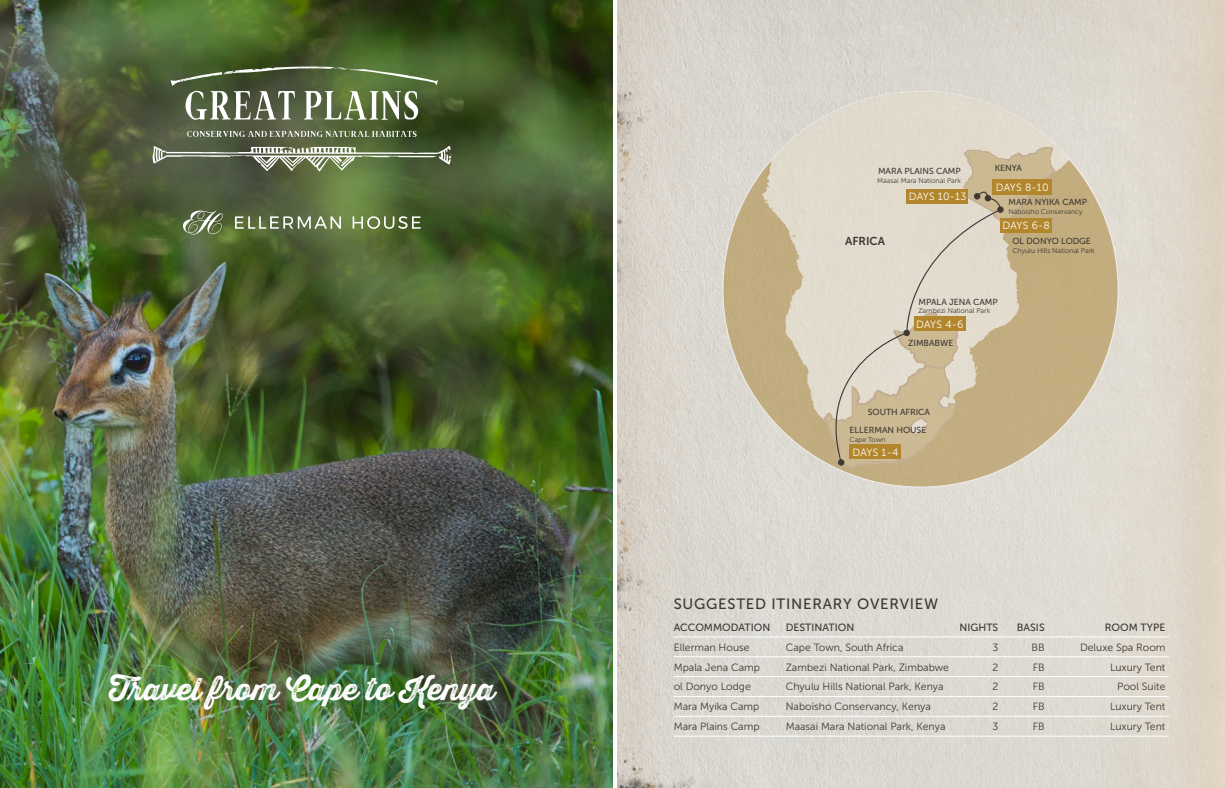
<style>
.page{position:relative;width:1225px;height:788px;background:#fff}
.page>*{position:absolute;margin:0;border:0;box-sizing:border-box;transform-origin:0 0}
.t1{font:30.62px "Thirsty Rough Bol Two";color:#fff}
.t2{font:14.88px "Museo Sans 500";letter-spacing:.05em;color:#3c3833}
.t3{font:11.46px "Museo Sans 700";color:#3c3833}
.t4{font:10.5px "Museo Sans 300";color:#3c3833}
.t5{font:10.5px "Museo Sans 500";color:#3c3833}
.t6{font:10.5px "Museo Sans 300";letter-spacing:.015em;color:#fff}
.t7{font:8.75px "Museo Sans 500";color:#403a32}
.t8{font:8.75px "Museo Sans 500";color:#3c3833}
.t9{font:7px "Museo Sans 300";color:#403a32}
</style>
<div class="page">
<img style="left:618px;top:0;width:607px;height:788px">
<img style="left:618px;top:0;width:173px;height:296px">
<img style="left:618px;top:452px;width:173px;height:336px">
<div style="left:723px;top:92px;width:395px;height:395px;background:#c2ad7f;border-radius:50%"></div>
<svg style="left:762px;top:92px;width:307px;height:377px;fill:#ded9cd"></svg>
<img style="left:0;top:0;width:612px;height:788px">
<svg style="left:187px;top:131px;width:230px;height:6px"></svg>
<svg style="left:152px;top:146px;width:299px;height:26px;background:#758165"></svg>
<svg style="left:171px;top:66px;width:267px;height:54px;background:#6f7d5c"></svg>
<hr style="left:674px;top:636px;width:108px;height:1px;background:#fff">
<hr style="left:782px;top:636px;width:174px;height:1px;background:#fff">
<hr style="left:956px;top:636px;width:46px;height:1px;background:#fff">
<hr style="left:1002px;top:636px;width:46px;height:1px;background:#fff">
<hr style="left:1048px;top:636px;width:121px;height:1px;background:#fff">
<hr style="left:674px;top:656px;width:108px;height:1px;background:#fff">
<hr style="left:782px;top:656px;width:174px;height:1px;background:#fff">
<hr style="left:956px;top:656px;width:46px;height:1px;background:#fff">
<hr style="left:1002px;top:656px;width:46px;height:1px;background:#fff">
<hr style="left:1048px;top:656px;width:121px;height:1px;background:#fff">
<hr style="left:674px;top:676px;width:108px;height:1px;background:#fff">
<hr style="left:782px;top:676px;width:174px;height:1px;background:#fff">
<hr style="left:956px;top:676px;width:46px;height:1px;background:#fff">
<hr style="left:1002px;top:676px;width:46px;height:1px;background:#fff">
<hr style="left:1048px;top:676px;width:121px;height:1px;background:#fff">
<hr style="left:674px;top:696px;width:108px;height:1px;background:#fff">
<hr style="left:782px;top:696px;width:174px;height:1px;background:#fff">
<hr style="left:956px;top:696px;width:46px;height:1px;background:#fff">
<hr style="left:1002px;top:696px;width:46px;height:1px;background:#fff">
<hr style="left:1048px;top:696px;width:121px;height:1px;background:#fff">
<hr style="left:674px;top:716px;width:108px;height:1px;background:#fff">
<hr style="left:782px;top:716px;width:174px;height:1px;background:#fff">
<hr style="left:956px;top:716px;width:46px;height:1px;background:#fff">
<hr style="left:1002px;top:716px;width:46px;height:1px;background:#fff">
<hr style="left:1048px;top:716px;width:121px;height:1px;background:#fff">
<hr style="left:674px;top:736px;width:108px;height:1px;background:#fff">
<hr style="left:782px;top:736px;width:174px;height:1px;background:#fff">
<hr style="left:956px;top:736px;width:46px;height:1px;background:#fff">
<hr style="left:1002px;top:736px;width:46px;height:1px;background:#fff">
<hr style="left:1048px;top:736px;width:121px;height:1px;background:#fff">
<svg style="left:813px;top:146px;width:243px;height:323px"></svg>
<svg style="left:183px;top:210px;width:40px;height:25px"></svg>
<svg style="left:235px;top:216px;width:106px;height:13px"></svg>
<svg style="left:353px;top:216px;width:68px;height:13px"></svg>
<p class="t1" style="left:109px;top:666px;width:388px">Travel from Cape to Kenya</p>
<p class="t7" style="left:878px;top:166px;width:84px">MARA PLAINS CAMP</p>
<p class="t9" style="left:877px;top:176px;width:85px">Maasai Mara National Park</p>
<p class="t3" style="left:845px;top:235px;width:41px">AFRICA</p>
<p class="t6" style="left:909px;top:191px;width:59px">DAYS 10-13</p>
<p class="t8" style="left:995px;top:163px;width:29px">KENYA</p>
<p class="t6" style="left:996px;top:182px;width:54px">DAYS 8-10</p>
<p class="t6" style="left:1002px;top:220px;width:49px">DAYS 6-8</p>
<p class="t7" style="left:1008px;top:198px;width:80px">MARA NYIKA CAMP</p>
<p class="t9" style="left:1008px;top:208px;width:76px">Naboisho Conservancy</p>
<p class="t7" style="left:1012px;top:237px;width:80px">OL DONYO LODGE</p>
<p class="t9" style="left:1012px;top:247px;width:84px">Chyulu Hills National Park</p>
<p class="t7" style="left:918px;top:297px;width:81px">MPALA JENA CAMP</p>
<p class="t9" style="left:918px;top:307px;width:73px">Zambezi National Park</p>
<p class="t6" style="left:916px;top:318px;width:49px">DAYS 4-6</p>
<p class="t8" style="left:908px;top:338px;width:47px">ZIMBABWE</p>
<p class="t8" style="left:868px;top:407px;width:64px">SOUTH AFRICA</p>
<p class="t7" style="left:850px;top:425px;width:78px">ELLERMAN HOUSE</p>
<p class="t9" style="left:850px;top:435px;width:38px">Cape Town</p>
<p class="t6" style="left:852px;top:446px;width:48px">DAYS 1-4</p>
<p class="t2" style="left:674px;top:595px;width:266px">SUGGESTED ITINERARY OVERVIEW</p>
<p class="t5" style="left:674px;top:621px;width:98px">ACCOMMODATION</p>
<p class="t5" style="left:786px;top:621px;width:70px">DESTINATION</p>
<p class="t5" style="left:959px;top:621px;width:40px">NIGHTS</p>
<p class="t5" style="left:1017px;top:621px;width:29px">BASIS</p>
<p class="t5" style="left:1105px;top:621px;width:62px">ROOM TYPE</p>
<p class="t4" style="left:674px;top:641px;width:77px">Ellerman House</p>
<p class="t4" style="left:786px;top:641px;width:119px">Cape Town, South Africa</p>
<p class="t4" style="left:992px;top:641px;width:7px">3</p>
<p class="t4" style="left:1032px;top:641px;width:15px">BB</p>
<p class="t4" style="left:1080px;top:641px;width:87px">Deluxe Spa Room</p>
<p class="t4" style="left:674px;top:661px;width:88px">Mpala Jena Camp</p>
<p class="t4" style="left:786px;top:661px;width:165px">Zambezi National Park, Zimbabwe</p>
<p class="t4" style="left:992px;top:661px;width:7px">2</p>
<p class="t4" style="left:1033px;top:661px;width:13px">FB</p>
<p class="t4" style="left:1110px;top:661px;width:57px">Luxury Tent</p>
<p class="t4" style="left:674px;top:681px;width:79px">ol Donyo Lodge</p>
<p class="t4" style="left:786px;top:681px;width:159px">Chyulu Hills National Park, Kenya</p>
<p class="t4" style="left:992px;top:681px;width:7px">2</p>
<p class="t4" style="left:1033px;top:681px;width:13px">FB</p>
<p class="t4" style="left:1117px;top:681px;width:50px">Pool Suite</p>
<p class="t4" style="left:674px;top:701px;width:87px">Mara Myika Camp</p>
<p class="t4" style="left:786px;top:701px;width:147px">Naboisho Conservancy, Kenya</p>
<p class="t4" style="left:992px;top:701px;width:7px">2</p>
<p class="t4" style="left:1033px;top:701px;width:13px">FB</p>
<p class="t4" style="left:1110px;top:701px;width:57px">Luxury Tent</p>
<p class="t4" style="left:674px;top:720px;width:87px">Mara Plains Camp</p>
<p class="t4" style="left:786px;top:720px;width:161px">Maasai Mara National Park, Kenya</p>
<p class="t4" style="left:992px;top:720px;width:7px">3</p>
<p class="t4" style="left:1033px;top:720px;width:13px">FB</p>
<p class="t4" style="left:1110px;top:720px;width:57px">Luxury Tent</p>
</div>
